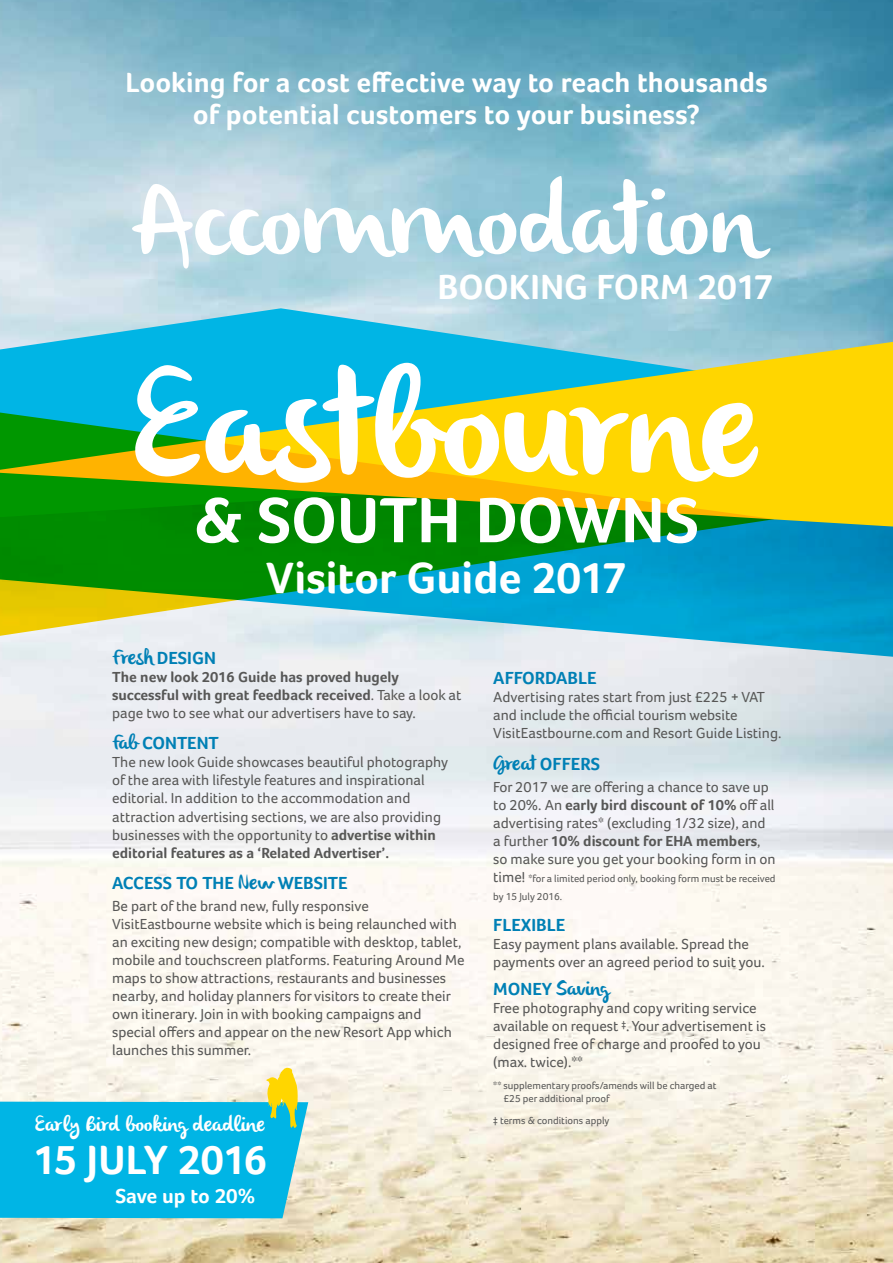
<style>
.page{position:relative;width:893px;height:1263px;background:#fff}
.page>*{position:absolute;margin:0;border:0;box-sizing:border-box;transform-origin:0 0}
.t1{font:150px "olivier";color:#fff}
.t2{font:102px "olivier";color:#fff}
.t3{font:700 65.85px "Foco";color:#fff}
.t4{font:700 45px "Foco";letter-spacing:-.005em;color:#fff}
.t5{font:700 42px "Foco";letter-spacing:-.025em;color:#fff}
.t6{font:700 35.85px "Foco";color:#fff}
.t7{font:700 28.5px/31.8px "Foco";color:#fff;text-align:center}
.t8{font:21.45px "olivier";color:#fff}
.t9{font:21px "olivier";letter-spacing:-.01em;color:#0080b5}
.t10{font:700 21px "Foco";letter-spacing:-.01em;color:#fff}
.t11{font:700 18px "Foco";color:#0080b5}
.t12{font:15px/18px "Foco";color:#575756}
.t13{font:700 15px/18px "Foco";color:#575756}
.t14{font:10.5px/18px "Foco";color:#575756}
.s1{font-family:"olivier";font-weight:400;font-size:21px}
.s2{font-weight:400}
.s3{font-weight:700}
.s4{font-size:15px}
.s5{font-family:"Foco";font-weight:700;font-size:18px}
</style>
<div class="page">
<img style="left:0;top:0;width:893px;height:1263px">
<svg style="left:0;top:526px;width:893px;height:132px;background:#74bfda"></svg>
<svg style="left:0;top:308px;width:893px;height:34px;background:#7fc9df"></svg>
<svg style="left:0;top:342px;width:893px;height:184px;background:#71c388"></svg>
<svg style="left:0;top:411px;width:774px;height:227px;background:#66ad3f"></svg>
<svg style="left:0;top:1067px;width:308px;height:151px;background:#3fc4e0"></svg>
<h3 class="t7" style="left:125px;top:67px;width:644px">Looking for a cost effective way to reach thousands of potential customers to your business?</h3>
<h2 class="t2" style="left:132px;top:163px;width:631px">Accommodation</h2>
<h3 class="t6" style="left:438px;top:266px;width:337px">BOOKING FORM 2017</h3>
<h1 class="t1" style="left:133px;top:341px;width:628px">Eastbourne</h1>
<h3 class="t3" style="left:194px;top:481px;width:507px">&amp; SOUTH DOWNS</h3>
<h3 class="t4" style="left:266px;top:551px;width:362px">Visitor Guide 2017</h3>
<p class="t11" style="left:112px;top:648px;width:105px"><span class="s1">Fresh</span> DESIGN</p>
<p class="t13" style="left:112px;top:668px;width:351px">The new look 2016 Guide has proved hugely successful with great feedback received<span class="s2">. Take a look at page two to see what our advertisers have to say.</span></p>
<p class="t11" style="left:112px;top:733px;width:108px"><span class="s1">Fab</span> CONTENT</p>
<p class="t12" style="left:112px;top:753px;width:337px">The new look Guide showcases beautiful photography of the area with lifestyle features and inspirational editorial. In addition to the accommodation and attraction advertising sections, we are also providing businesses with the opportunity to <span class="s3">advertise within editorial features as a ‘Related Advertiser’.</span></p>
<p class="t11" style="left:112px;top:872px;width:237px">ACCESS TO THE <span class="s1">New</span> WEBSITE</p>
<p class="t12" style="left:112px;top:896px;width:354px">Be part of the brand new, fully responsive VisitEastbourne website which is being relaunched with an exciting new design; compatible with desktop, tablet, mobile and touchscreen platforms. Featuring Around Me maps to show attractions, restaurants and businesses nearby, and holiday planners for visitors to create their own itinerary. Join in with booking campaigns and special offers and appear on the new Resort App which launches this summer.</p>
<h3 class="t8" style="left:35px;top:1112px;width:232px">Early Bird booking deadline</h3>
<h3 class="t5" style="left:33px;top:1135px;width:236px">15 JULY 2016</h3>
<h3 class="t10" style="left:115px;top:1183px;width:141px">Save up to 20%</h3>
<p class="t11" style="left:493px;top:668px;width:105px">AFFORDABLE</p>
<p class="t12" style="left:493px;top:688px;width:290px">Advertising rates start from just £225 + VAT and include the official tourism website<br>VisitEastbourne.com and Resort Guide Listing.</p>
<p class="t11" style="left:493px;top:753px;width:108px"><span class="s1">Great</span> OFFERS</p>
<p class="t12" style="left:493px;top:777px;width:284px">For 2017 we are offering a chance to save up to 20%. An <span class="s3">early bird discount of 10%</span> off all advertising rates* (excluding 1/32 size), and a further <span class="s3">10% discount for EHA members</span>, so make sure you get your booking form in on</p>
<p class="t14" style="left:493px;top:869px;width:284px"><span class="s4">time!</span> *for a limited period only, booking form must be received by 15 July 2016.</p>
<p class="t11" style="left:493px;top:914px;width:73px">FLEXIBLE</p>
<p class="t12" style="left:493px;top:934px;width:273px">Easy payment plans available. Spread the payments over an agreed period to suit you.</p>
<h3 class="t9" style="left:493px;top:976px;width:117px"><span class="s5">MONEY</span> Saving</h3>
<p class="t12" style="left:493px;top:998px;width:274px">Free photography and copy writing service available on request <sup>‡</sup>. Your advertisement is designed free of charge and proofed to you (max. twice).**</p>
<p class="t14" style="left:504px;top:1078px;width:215px;line-height:13.5px;text-indent:-10px">** supplementary proofs/amends will be charged at £25 per additional proof</p>
<p class="t14" style="left:493px;top:1112px;width:118px">‡ terms &amp; conditions apply</p>
</div>
